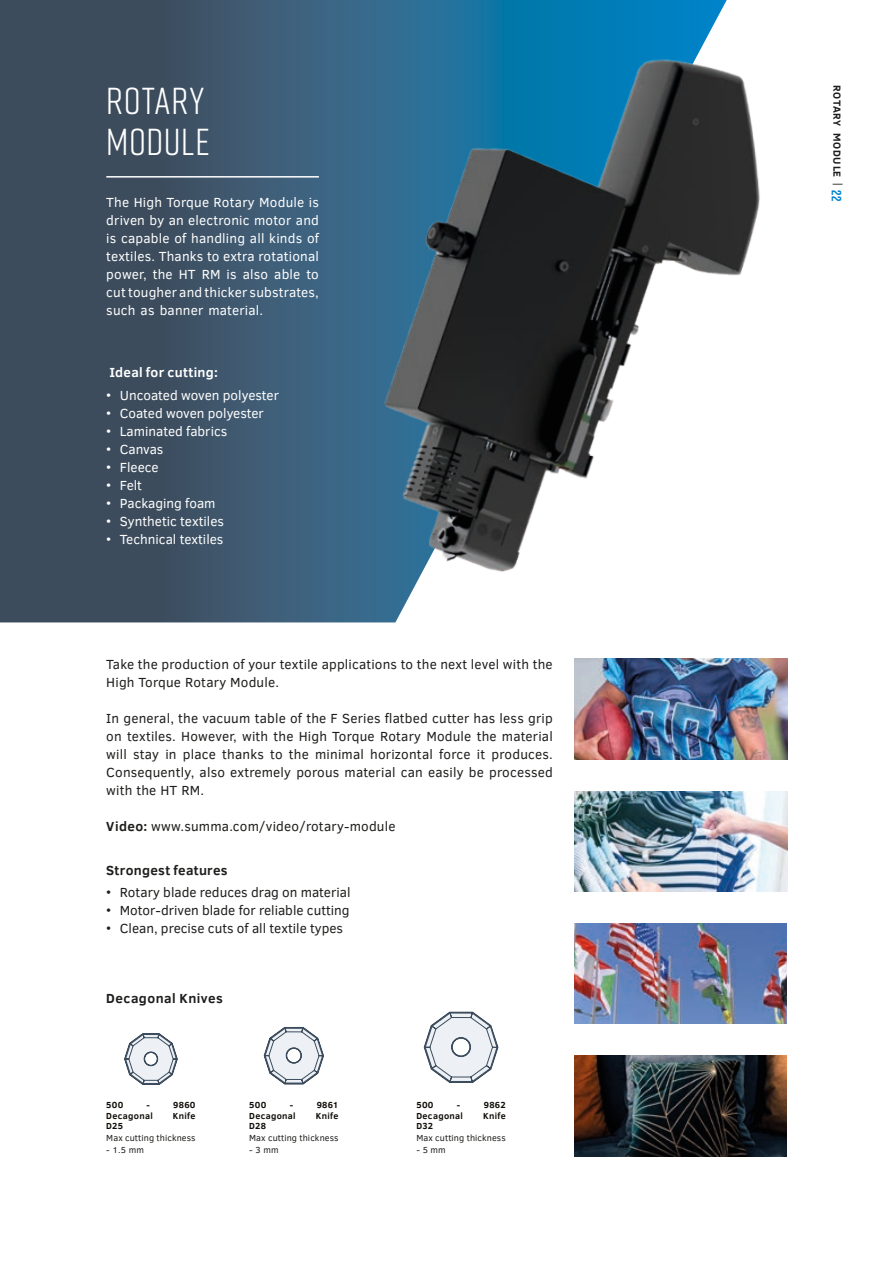
<style>
.page{position:relative;width:893px;height:1263px;background:#fff}
.page>*{position:absolute;margin:0;border:0;box-sizing:border-box;transform-origin:0 0}
.t1{font:37.5px/40.5px "Rift";letter-spacing:.015em;color:#fff}
.t2{font:13.5px/18px "Clear Sans";letter-spacing:.015em;color:#1d1d1b}
.t3{font:13.5px/18px "Clear Sans";color:#fff;text-align:justify}
.t4{font:700 13.5px "Clear Sans";letter-spacing:.025em;color:#1d1d1b}
.t5{font:700 13.5px "Clear Sans";letter-spacing:.02em;color:#fff}
.t6{font:700 10.5px "Clear Sans";color:#1d1d1b}
.t7{font:700 9px "Clear Sans";letter-spacing:.035em;color:#100d08}
.t8{font:9px "Clear Sans";letter-spacing:.01em;color:#1d1d1b}
.s1{font-weight:700}
.s2{font-weight:400}
.s3{font-family:"Rift";font-size:13.5px;color:#0083cb}
</style>
<div class="page">
<svg style="left:0;top:0;width:727px;height:622px;background:#3e5a6f"></svg>
<img style="left:574px;top:1056px;width:213px;height:100px">
<img style="left:574px;top:659px;width:213px;height:100px">
<img style="left:574px;top:791px;width:213px;height:100px">
<img style="left:574px;top:923px;width:213px;height:101px">
<svg style="left:124px;top:1033px;width:54px;height:52px"></svg>
<svg style="left:264px;top:1027px;width:60px;height:58px"></svg>
<svg style="left:424px;top:1011px;width:75px;height:72px"></svg>
<img style="left:328px;top:47px;width:432px;height:560px">
<hr style="left:106px;top:176px;width:213px;height:2px;background:#fff">
<h1 class="t1" style="left:106px;top:79px;width:105px">ROTARY<br>MODULE</h1>
<p class="t3" style="left:106px;top:193px;width:214px">The High Torque Rotary Module is driven by an electronic motor and is capable of handling all kinds of textiles. Thanks to extra rotational power, the HT RM is also able to cut tougher and thicker substrates, such as banner material.</p>
<p class="t5" style="left:109px;top:363px;width:110px">Ideal for cutting:</p>
<p class="t3" style="left:106px;top:386px;width:174px">• Uncoated woven polyester</p>
<p class="t3" style="left:106px;top:404px;width:159px">• Coated woven polyester</p>
<p class="t3" style="left:106px;top:422px;width:123px">• Laminated fabrics</p>
<p class="t3" style="left:106px;top:440px;width:59px">• Canvas</p>
<p class="t3" style="left:106px;top:458px;width:54px">• Fleece</p>
<p class="t3" style="left:106px;top:476px;width:37px">• Felt</p>
<p class="t3" style="left:106px;top:494px;width:111px">• Packaging foam</p>
<p class="t3" style="left:106px;top:512px;width:119px">• Synthetic textiles</p>
<p class="t3" style="left:106px;top:530px;width:119px">• Technical textiles</p>
<p class="t2" style="left:106px;top:655px;width:448px">Take the production of your textile applications to the next level with the<br>High Torque Rotary Module.</p>
<p class="t2" style="left:106px;top:709px;width:448px;text-align:justify">In general, the vacuum table of the F Series flatbed cutter has less grip on textiles. However, with the High Torque Rotary Module the material will stay in place thanks to the minimal horizontal force it produces.<br>Consequently, also extremely porous material can easily be processed with the HT RM.</p>
<p class="t2" style="left:106px;top:817px;width:291px"><span class="s1">Video:</span> www.summa.com/video/rotary-module</p>
<p class="t4" style="left:106px;top:861px;width:123px">Strongest features</p>
<p class="t2" style="left:106px;top:884px;width:246px">• Rotary blade reduces drag on material</p>
<p class="t2" style="left:106px;top:902px;width:245px">• Motor-driven blade for reliable cutting</p>
<p class="t2" style="left:106px;top:920px;width:238px">• Clean, precise cuts of all textile types</p>
<p class="t4" style="left:106px;top:988px;width:118px">Decagonal Knives</p>
<p class="t7" style="left:106px;top:1098px;width:19px">500</p>
<p class="t7" style="left:147px;top:1098px;width:5px">-</p>
<p class="t7" style="left:173px;top:1098px;width:24px">9860</p>
<p class="t7" style="left:106px;top:1109px;width:48px">Decagonal</p>
<p class="t7" style="left:173px;top:1109px;width:24px">Knife</p>
<p class="t7" style="left:106px;top:1119px;width:18px">D25</p>
<p class="t8" style="left:106px;top:1132px;width:91px">Max cutting thickness</p>
<p class="t8" style="left:106px;top:1144px;width:39px">- 1.5 mm</p>
<p class="t7" style="left:249px;top:1098px;width:19px">500</p>
<p class="t7" style="left:290px;top:1098px;width:5px">-</p>
<p class="t7" style="left:317px;top:1098px;width:23px">9861</p>
<p class="t7" style="left:249px;top:1109px;width:48px">Decagonal</p>
<p class="t7" style="left:316px;top:1109px;width:24px">Knife</p>
<p class="t7" style="left:249px;top:1119px;width:18px">D28</p>
<p class="t8" style="left:249px;top:1132px;width:91px">Max cutting thickness</p>
<p class="t8" style="left:249px;top:1144px;width:31px">- 3 mm</p>
<p class="t7" style="left:416px;top:1098px;width:19px">500</p>
<p class="t7" style="left:457px;top:1098px;width:5px">-</p>
<p class="t7" style="left:484px;top:1098px;width:23px">9862</p>
<p class="t7" style="left:416px;top:1109px;width:48px">Decagonal</p>
<p class="t7" style="left:483px;top:1109px;width:24px">Knife</p>
<p class="t7" style="left:416px;top:1119px;width:18px">D32</p>
<p class="t8" style="left:416px;top:1132px;width:91px">Max cutting thickness</p>
<p class="t8" style="left:416px;top:1144px;width:31px">- 5 mm</p>
<p class="t6" style="left:845px;top:85px;width:117px;rotate:90deg">Rotary Module <span class="s2">|</span> <span class="s3">22</span></p>
</div>
